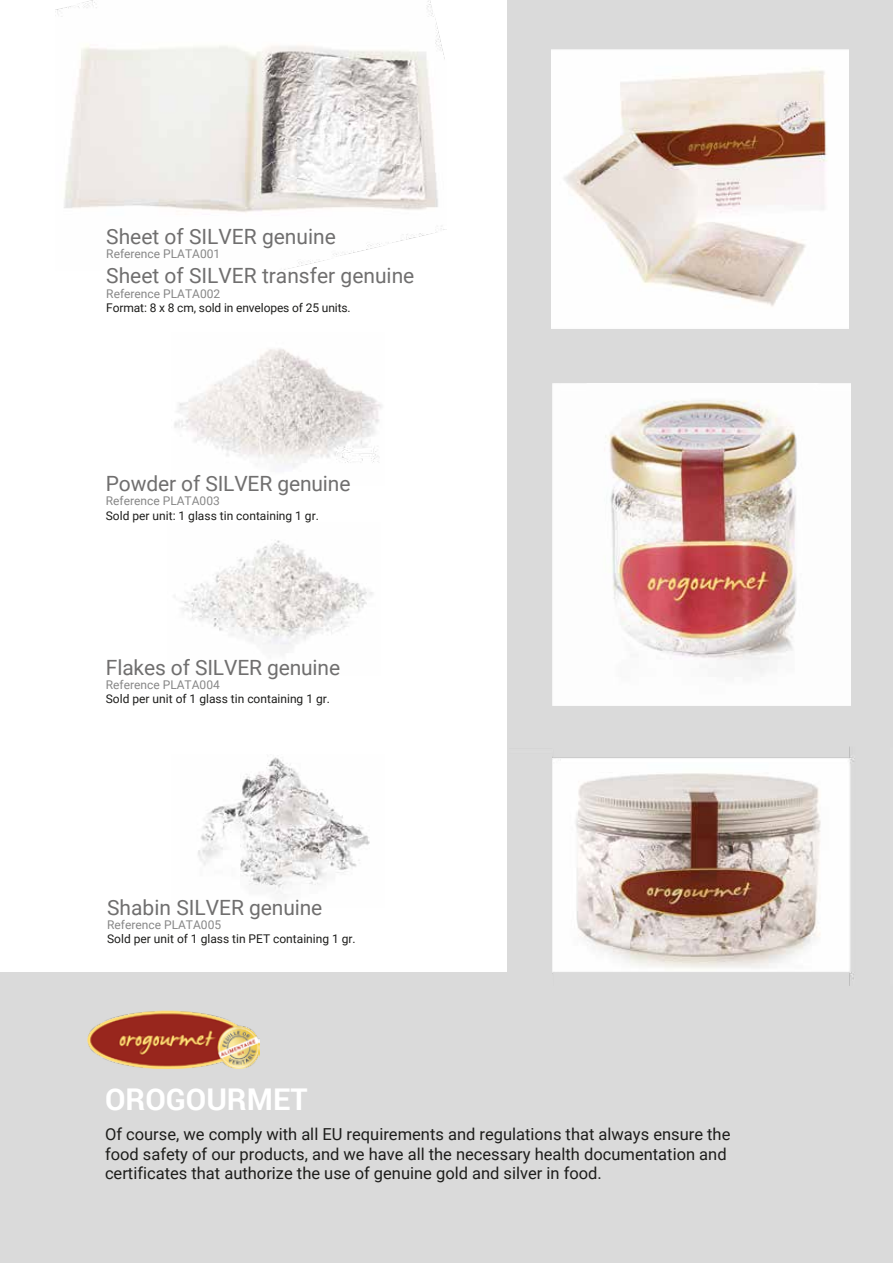
<style>
.page{position:relative;width:893px;height:1263px;background:#fff}
.page>*{position:absolute;margin:0;border:0;box-sizing:border-box;transform-origin:0 0}
.t1{font:700 30px "Roboto";color:#fff}
.t2{font:21px "Roboto";color:#706f6f}
.t3{font:16.5px/19.8px "Roboto";color:#1d1d1b}
.t4{font:12px "Roboto";color:#1d1d1b}
.t5{font:12px "Roboto";color:#878787}
</style>
<div class="page">
<div style="left:508px;top:0;width:385px;height:1263px;background:#dadada"></div>
<div style="left:0;top:972px;width:508px;height:291px;background:#dadada"></div>
<img style="left:181px;top:540px;width:192px;height:108px">
<img style="left:174px;top:348px;width:208px;height:120px">
<img style="left:198px;top:757px;width:172px;height:137px">
<img style="left:55px;top:0;width:392px;height:270px">
<img style="left:552px;top:746px;width:303px;height:239px">
<img style="left:551px;top:49px;width:298px;height:279px">
<img style="left:553px;top:383px;width:298px;height:322px">
<img style="left:87px;top:1011px;width:173px;height:58px">
<p class="t2" style="left:106px;top:222px;width:231px">Sheet of SILVER genuine</p>
<p class="t5" style="left:106px;top:246px;width:115px">Reference PLATA001</p>
<p class="t2" style="left:106px;top:261px;width:310px">Sheet of SILVER transfer genuine</p>
<p class="t5" style="left:106px;top:285px;width:115px">Reference PLATA002</p>
<p class="t4" style="left:106px;top:300px;width:246px">Format: 8 x 8 cm, sold in envelopes of 25 units.</p>
<p class="t2" style="left:106px;top:469px;width:246px">Powder of SILVER genuine</p>
<p class="t5" style="left:106px;top:493px;width:115px">Reference PLATA003</p>
<p class="t4" style="left:106px;top:507px;width:215px">Sold per unit: 1 glass tin containing 1 gr.</p>
<p class="t2" style="left:106px;top:652px;width:236px">Flakes of SILVER genuine</p>
<p class="t5" style="left:106px;top:676px;width:115px">Reference PLATA004</p>
<p class="t4" style="left:106px;top:691px;width:226px">Sold per unit of 1 glass tin containing 1 gr.</p>
<p class="t2" style="left:107px;top:892px;width:217px">Shabin SILVER genuine</p>
<p class="t5" style="left:107px;top:916px;width:115px">Reference PLATA005</p>
<p class="t4" style="left:107px;top:931px;width:250px">Sold per unit of 1 glass tin PET containing 1 gr.</p>
<h1 class="t1" style="left:105px;top:1078px;width:204px">OROGOURMET</h1>
<p class="t3" style="left:105px;top:1123px;width:627px">Of course, we comply with all EU requirements and regulations that always ensure the food safety of our products, and we have all the necessary health documentation and certificates that authorize the use of genuine gold and silver in food.</p>
</div>
